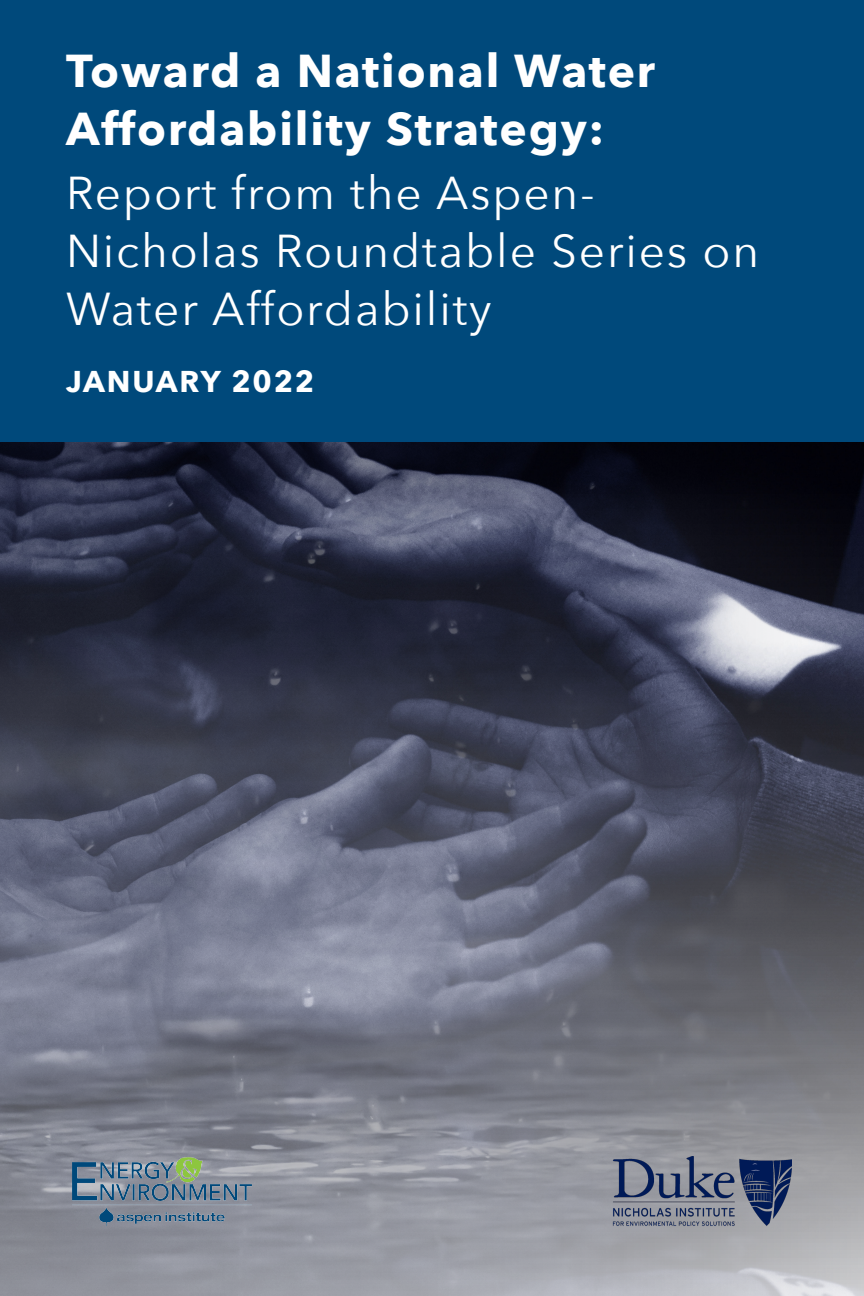
<style>
.page{position:relative;width:864px;height:1296px;background:#fff}
.page>*{position:absolute;margin:0;border:0;box-sizing:border-box;transform-origin:0 0}
.t1{font:46px/58px "Avenir Next";letter-spacing:.04em;color:#fff}
.t2{font:700 46px/58px "Avenir Next";letter-spacing:.04em;color:#fff}
.t3{font:700 30px "Avenir Next";letter-spacing:.06em;color:#fff}
</style>
<div class="page">
<img style="left:0;top:441px;width:864px;height:855px">
<img style="left:72px;top:1157px;width:180px;height:68px">
<img style="left:612px;top:1156px;width:180px;height:70px">
<div style="left:0;top:0;width:864px;height:441px;background:#00497b"></div>
<p class="t2" style="left:66px;top:41px;width:591px">Toward a National Water<br>Affordability Strategy:</p>
<p class="t1" style="left:66px;top:162px;width:695px">Report from the Aspen-<br>Nicholas Roundtable Series on<br>Water Affordability</p>
<p class="t3" style="left:66px;top:355px;width:250px">JANUARY 2022</p>
</div>
